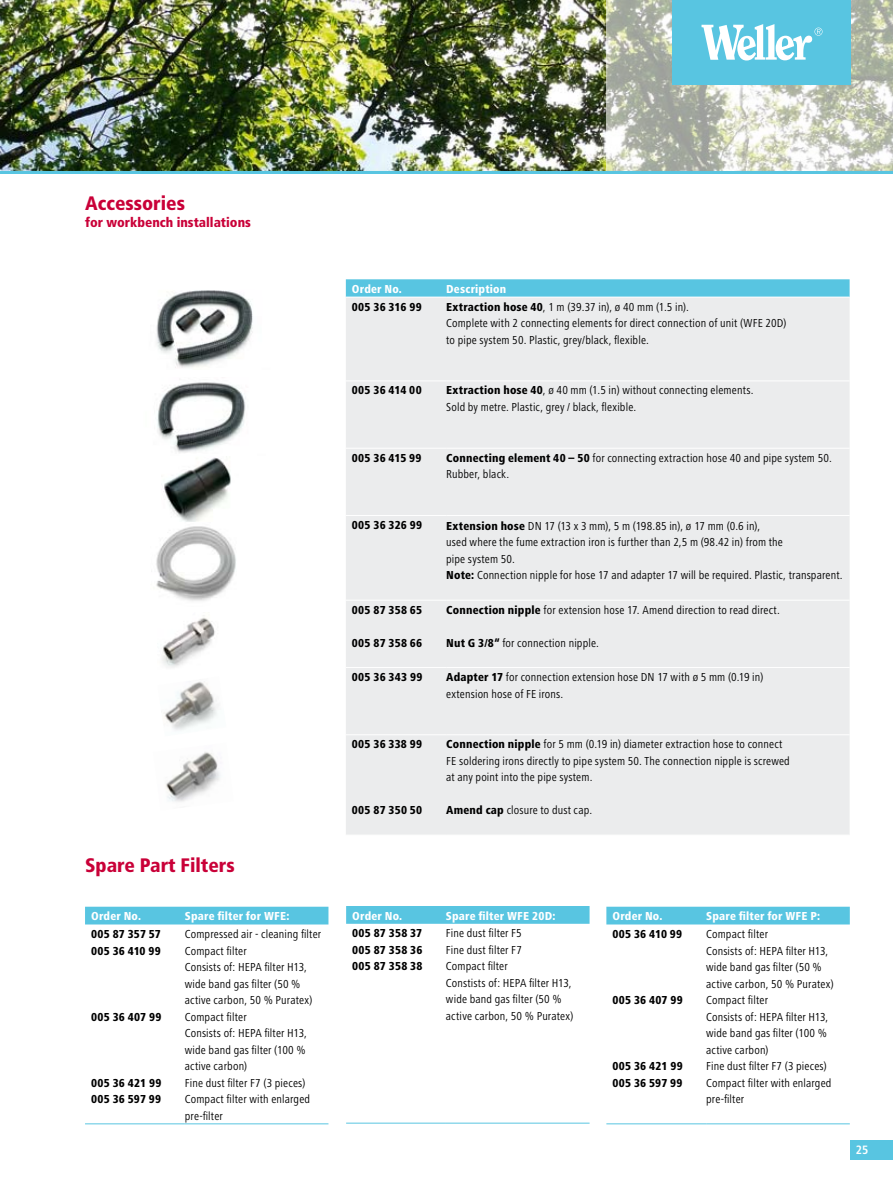
<style>
.page{position:relative;width:893px;height:1191px;background:#fff}
.page>*{position:absolute;margin:0;border:0;box-sizing:border-box;transform-origin:0 0}
.t1{font:900 condensed 19.5px "Frutiger";color:#c90038}
.t2{font:900 condensed 13.5px "Frutiger";color:#c90038}
.t3{font:condensed 12px/16.5px "Frutiger Next LT";letter-spacing:.015em;color:#000}
.t4{font:800 condensed 12px/16.5px "Frutiger Next LT";letter-spacing:.025em;color:#000}
.t5{font:800 condensed 12px "Frutiger Next LT";letter-spacing:.015em;color:#fff}
.t6{font:700 condensed 12px "Frutiger";color:#fff}
.s1{font-weight:800}
</style>
<div class="page">
<img style="left:156px;top:290px;width:97px;height:78px">
<img style="left:157px;top:382px;width:89px;height:71px">
<img style="left:156px;top:526px;width:80px;height:75px">
<img style="left:163px;top:457px;width:68px;height:65px">
<img style="left:162px;top:615px;width:53px;height:53px">
<img style="left:163px;top:681px;width:54px;height:50px">
<img style="left:166px;top:752px;width:54px;height:50px">
<img style="left:0;top:0;width:607px;height:171px">
<svg style="left:607px;top:0;width:286px;height:171px;background:#c6c9bd"></svg>
<hr style="left:0;top:171px;width:893px;height:3px;background:#58c5e1">
<div style="left:672px;top:0;width:178px;height:85px;background:#58c5e1"></div>
<svg style="left:701px;top:24px;width:121px;height:36px"></svg>
<div style="left:850px;top:1140px;width:43px;height:19px;background:#58c5e1"></div>
<svg style="left:346px;top:279px;width:504px;height:18px;background:#5ec7e2"></svg>
<div style="left:346px;top:298px;width:504px;height:537px;background:#ebeced"></div>
<hr style="left:346px;top:381px;width:100px;height:1px;background:#fff">
<hr style="left:446px;top:381px;width:404px;height:1px;background:#fff">
<hr style="left:346px;top:448px;width:100px;height:1px;background:#fff">
<hr style="left:446px;top:448px;width:404px;height:1px;background:#fff">
<hr style="left:346px;top:515px;width:100px;height:1px;background:#fff">
<hr style="left:446px;top:515px;width:404px;height:1px;background:#fff">
<hr style="left:346px;top:600px;width:100px;height:1px;background:#fff">
<hr style="left:446px;top:600px;width:404px;height:1px;background:#fff">
<hr style="left:346px;top:667px;width:100px;height:1px;background:#fff">
<hr style="left:446px;top:667px;width:404px;height:1px;background:#fff">
<hr style="left:346px;top:734px;width:100px;height:1px;background:#fff">
<hr style="left:446px;top:734px;width:404px;height:1px;background:#fff">
<div style="left:85px;top:906px;width:243px;height:18px;background:#58c5e1"></div>
<hr style="left:85px;top:1123px;width:100px;height:1px;background:#58c5e1">
<hr style="left:185px;top:1123px;width:143px;height:1px;background:#58c5e1">
<div style="left:606px;top:906px;width:244px;height:18px;background:#58c5e1"></div>
<hr style="left:606px;top:1123px;width:100px;height:1px;background:#58c5e1">
<hr style="left:706px;top:1123px;width:144px;height:1px;background:#58c5e1">
<div style="left:346px;top:906px;width:244px;height:17px;background:#58c5e1"></div>
<hr style="left:346px;top:1122px;width:100px;height:1px;background:#58c5e1">
<hr style="left:446px;top:1122px;width:144px;height:1px;background:#58c5e1">
<h1 class="t1" style="left:85px;top:192px;width:102px">Accessories</h1>
<p class="t2" style="left:85px;top:214px;width:167px">for workbench installations</p>
<h1 class="t1" style="left:85px;top:853px;width:151px">Spare Part Filters</h1>
<p class="t5" style="left:91px;top:909px;width:52px">Order No.</p>
<p class="t5" style="left:185px;top:909px;width:106px">Spare filter for WFE:</p>
<p class="t4" style="left:91px;top:925px;width:71px">005 87 357 57<br>005 36 410 99</p>
<p class="t3" style="left:185px;top:925px;width:138px">Compressed air - cleaning filter<br>Compact filter<br>Consists of: HEPA filter H13, wide band gas filter (50 % active carbon, 50 % Puratex)<br>Compact filter<br>Consists of: HEPA filter H13, wide band gas filter (100 % active carbon)<br>Fine dust filter F7 (3 pieces)<br>Compact filter with enlarged pre-filter</p>
<p class="t4" style="left:91px;top:1008px;width:72px">005 36 407 99</p>
<p class="t4" style="left:91px;top:1074px;width:72px">005 36 421 99<br>005 36 597 99</p>
<p class="t5" style="left:352px;top:282px;width:52px">Order No.</p>
<p class="t5" style="left:446px;top:282px;width:62px">Description</p>
<p class="t4" style="left:352px;top:298px;width:71px">005 36 316 99</p>
<p class="t3" style="left:446px;top:298px;width:342px"><span class="s1">Extraction hose 40</span>, 1 m (39.37 in), ø 40 mm (1.5 in).<br>Complete with 2 connecting elements for direct connection of unit (WFE 20D) to pipe system 50. Plastic, grey/black, flexible.</p>
<p class="t4" style="left:352px;top:382px;width:71px">005 36 414 00</p>
<p class="t3" style="left:446px;top:382px;width:309px"><span class="s1">Extraction hose 40</span>, ø 40 mm (1.5 in) without connecting elements.<br>Sold by metre. Plastic, grey / black, flexible.</p>
<p class="t4" style="left:352px;top:449px;width:71px">005 36 415 99</p>
<p class="t3" style="left:446px;top:449px;width:387px"><span class="s1">Connecting element 40 – 50</span> for connecting extraction hose 40 and pipe system 50.<br>Rubber, black.</p>
<p class="t4" style="left:352px;top:517px;width:72px">005 36 326 99</p>
<p class="t3" style="left:446px;top:518px;width:398px"><span class="s1">Extension hose</span> DN 17 (13 x 3 mm), 5 m (198.85 in), ø 17 mm (0.6 in),<br>used where the fume extraction iron is further than 2,5 m (98.42 in) from the<br>pipe system 50.<br><span class="s1">Note:</span> Connection nipple for hose 17 and adapter 17 will be required. Plastic, transparent.</p>
<p class="t4" style="left:352px;top:601px;width:72px">005 87 358 65</p>
<p class="t4" style="left:352px;top:634px;width:72px">005 87 358 66</p>
<p class="t3" style="left:446px;top:601px;width:335px"><span class="s1">Connection nipple</span> for extension hose 17. Amend direction to read direct.</p>
<p class="t3" style="left:446px;top:634px;width:154px"><span class="s1">Nut G 3/8“</span> for connection nipple.</p>
<p class="t4" style="left:352px;top:669px;width:72px">005 36 343 99</p>
<p class="t3" style="left:446px;top:669px;width:319px"><span class="s1">Adapter 17</span> for connection extension hose DN 17 with ø 5 mm (0.19 in) extension hose of FE irons.</p>
<p class="t4" style="left:352px;top:736px;width:72px">005 36 338 99</p>
<p class="t4" style="left:352px;top:802px;width:72px">005 87 350 50</p>
<p class="t3" style="left:446px;top:736px;width:345px"><span class="s1">Connection nipple</span> for 5 mm (0.19 in) diameter extraction hose to connect<br>FE soldering irons directly to pipe system 50. The connection nipple is screwed at any point into the pipe system.</p>
<p class="t3" style="left:446px;top:802px;width:147px"><span class="s1">Amend cap</span> closure to dust cap.</p>
<p class="t5" style="left:352px;top:908px;width:52px">Order No.</p>
<p class="t5" style="left:446px;top:908px;width:111px">Spare filter WFE 20D:</p>
<p class="t4" style="left:352px;top:925px;width:72px;text-align:justify">005 87 358 37<br>005 87 358 36<br>005 87 358 38</p>
<p class="t3" style="left:446px;top:925px;width:129px">Fine dust filter F5<br>Fine dust filter F7<br>Compact filter<br>Constists of: HEPA filter H13, wide band gas filter (50 % active carbon, 50 % Puratex)</p>
<p class="t5" style="left:612px;top:909px;width:52px">Order No.</p>
<p class="t5" style="left:706px;top:909px;width:116px">Spare filter for WFE P:</p>
<p class="t4" style="left:612px;top:925px;width:71px">005 36 410 99</p>
<p class="t3" style="left:706px;top:925px;width:129px">Compact filter<br>Consists of: HEPA filter H13, wide band gas filter (50 % active carbon, 50 % Puratex)<br>Compact filter<br>Consists of: HEPA filter H13, wide band gas filter (100 % active carbon)<br>Fine dust filter F7 (3 pieces)<br>Compact filter with enlarged pre-filter</p>
<p class="t4" style="left:612px;top:991px;width:72px">005 36 407 99</p>
<p class="t4" style="left:612px;top:1057px;width:72px">005 36 421 99<br>005 36 597 99</p>
<p class="t6" style="left:856px;top:1142px;width:7px">25</p>
</div>
